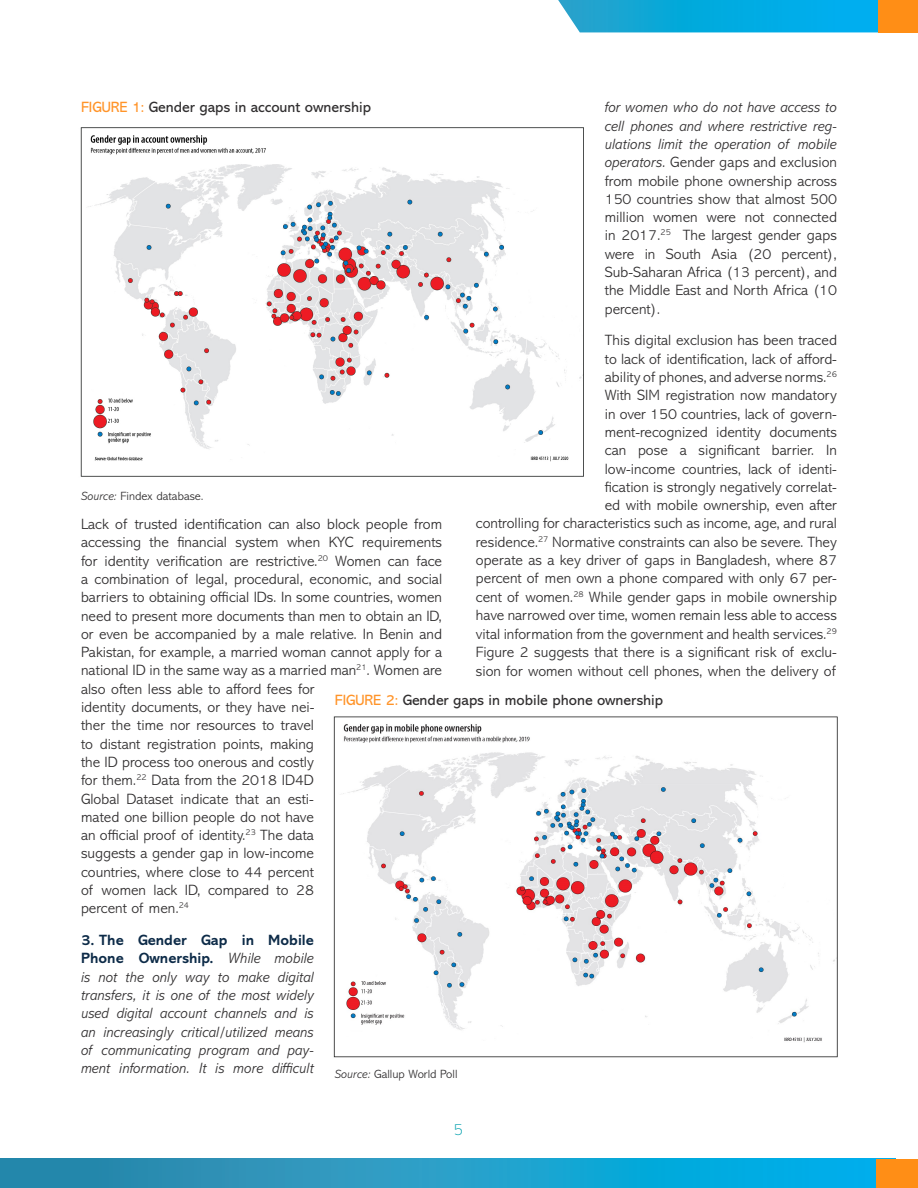
<style>
.page{position:relative;width:918px;height:1188px;background:#fff}
.page>*{position:absolute;margin:0;border:0;box-sizing:border-box;transform-origin:0 0}
.t1{font:200 16.5px "Abadi MT Pro";color:#009fad}
.bodytext{font:300 15px/18.3px "Abadi MT Pro";color:#312f30}
.t2{font:italic 300 15px/18.3px "Abadi MT Pro";color:#312f30;text-align:justify}
.figure_title{font:15px "Abadi MT Pro";color:#312f30}
.source{font:300 12px "Abadi MT Pro";color:#312f30}
.s1{color:#ff9429}
.s2{font-style:italic}
.s3{font-weight:700;font-style:normal;color:#0d2b48}
</style>
<div class="page">
<svg style="left:1px;top:1159px;width:875px;height:29px;background:#1b9cc8"></svg>
<div style="left:876px;top:1159px;width:42px;height:29px;background:#ff8e16"></div>
<svg style="left:0;top:1159px;width:1px;height:29px"></svg>
<svg style="left:558px;top:0;width:320px;height:32px;background:#10ace0"></svg>
<div style="left:878px;top:0;width:40px;height:32px;background:#ff8e16"></div>
<img style="left:80px;top:127px;width:504px;height:350px">
<img style="left:333px;top:716px;width:505px;height:342px">
<p class="figure_title" style="left:81px;top:99px;width:292px"><span class="s1">FIGURE 1:</span> Gender gaps in account ownership</p>
<p class="bodytext" style="left:605px;top:99px;width:234px;text-align:justify"><span class="s2">for women who do not have access to cell phones and where restrictive reg&shy;ulations limit the operation of mobile operators.</span> Gender gaps and exclusion from mobile phone ownership across 150 countries show that almost 500 million women were not connected in 2017.<sup>25</sup> The largest gender gaps were in South Asia (20 percent), Sub-Saharan Africa (13 percent), and the Middle East and North Africa (10 percent).</p>
<p class="bodytext" style="left:476px;top:332px;width:363px;text-align:right">This digital exclusion has been traced<br>to lack of identification, lack of afford-<br>ability of phones, and adverse norms.<sup>26<br></sup>With SIM registration now mandatory<br>in over 150 countries, lack of govern-<br>ment-recognized identity documents<br>can pose a significant barrier. In<br>low-income countries, lack of identi-<br>fication is strongly negatively correlat-<br>ed with mobile ownership, even after<br>controlling for characteristics such as income, age, and rural residence.<sup>27</sup> Normative constraints can also be severe. They operate as a key driver of gaps in Bangladesh, where 87 percent of men own a phone compared with only 67 per&shy;cent of women.<sup>28</sup> While gender gaps in mobile ownership have narrowed over time, women remain less able to access vital information from the government and health services.<sup>29<br></sup>Figure 2 suggests that there is a significant risk of exclu&shy;sion for women without cell phones, when the delivery of</p>
<p class="source" style="left:81px;top:490px;width:124px"><span class="s2">Source:</span> Findex database.</p>
<p class="bodytext" style="left:81px;top:515px;width:363px">Lack of trusted identification can also block people from accessing the financial system when KYC requirements for identity verification are restrictive.<sup>20</sup> Women can face a combination of legal, procedural, economic, and social barriers to obtaining official IDs. In some countries, women need to present more documents than men to obtain an ID, or even be accompanied by a male relative. In Benin and Pakistan, for example, a married woman cannot apply for a national ID in the same way as a married man<sup>21</sup>. Women are also often less able to afford fees for<br>identity documents, or they have nei-<br>ther the time nor resources to travel<br>to distant registration points, making<br>the ID process too onerous and costly<br>for them.<sup>22</sup> Data from the 2018 ID4D<br>Global Dataset indicate that an esti-<br>mated one billion people do not have<br>an official proof of identity.<sup>23</sup> The data<br>suggests a gender gap in low-income<br>countries, where close to 44 percent<br>of women lack ID, compared to 28<br>percent of men.<sup>24</sup></p>
<p class="t2" style="left:81px;top:931px;width:234px"><span class="s3">3. The Gender Gap in Mobile Phone Ownership.</span> While mobile is not the only way to make digital transfers, it is one of the most widely used digital account channels and is an increasingly critical/utilized means of communicating program and pay&shy;ment information. It is more difficult</p>
<p class="figure_title" style="left:335px;top:691px;width:330px"><span class="s1">FIGURE 2:</span> Gender gaps in mobile phone ownership</p>
<p class="source" style="left:335px;top:1068px;width:124px"><span class="s2">Source:</span> Gallup World Poll</p>
<p class="t1" style="left:454px;top:1120px;width:11px">5</p>
</div>
